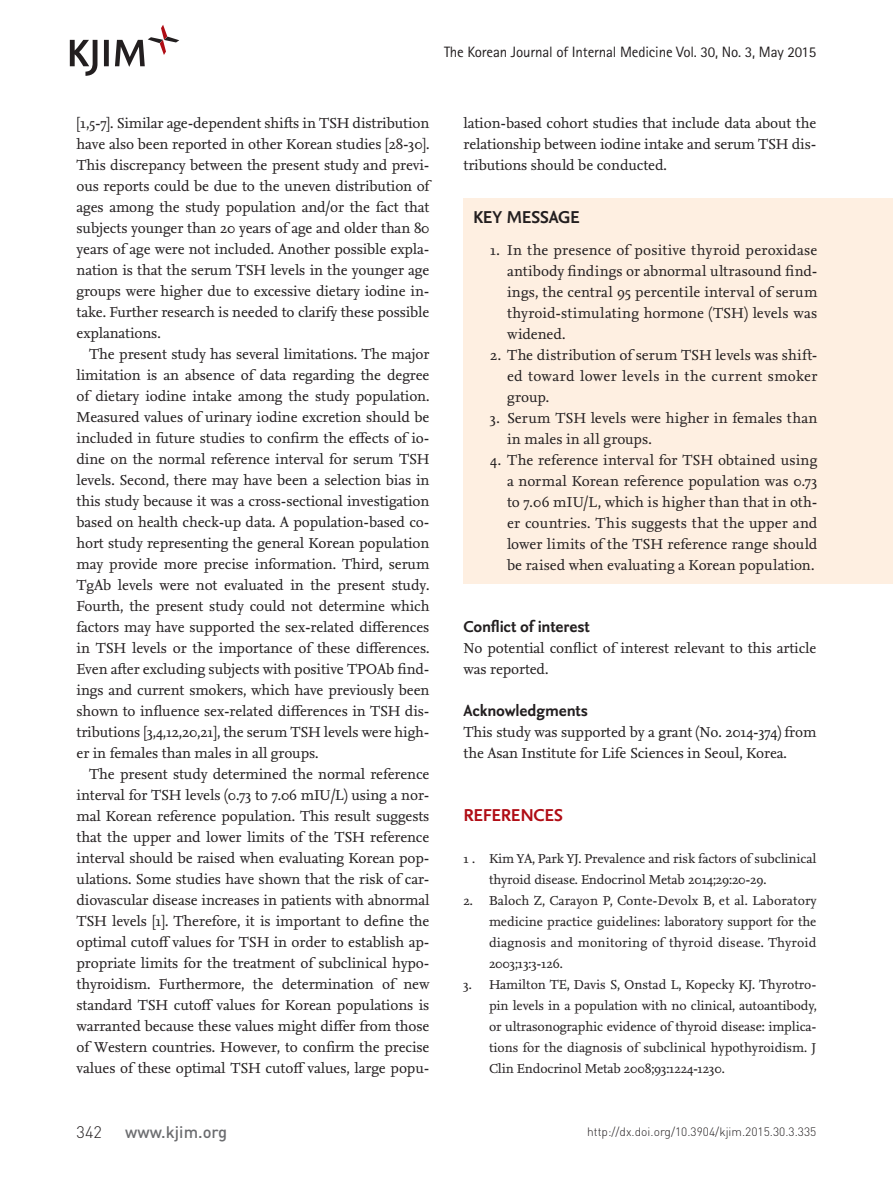
<style>
.page{position:relative;width:893px;height:1191px;background:#fff}
.page>*{position:absolute;margin:0;border:0;box-sizing:border-box;transform-origin:0 0}
.t1{font:700 18px "Nexus Sans";letter-spacing:-.025em;color:#b00d15}
.t2{font:700 18px "Nexus Sans";letter-spacing:-.02em;color:#231f20}
.t3{font:700 16.5px "Nexus Sans";letter-spacing:-.01em;color:#231f20}
.t4{font:500 16.5px "DIN Pro";color:#6c6d70}
.t5{font:300 16.5px "DIN Pro";color:#231f20}
.t6{font:15px/21px "Nexus Serif";letter-spacing:-.01em;color:#231f20;text-align:justify}
.t7{font:15px "Rotis Sans Serif Std";letter-spacing:-.01em;color:#231f20}
.t8{font:13.5px/21px "Nexus Serif";letter-spacing:-.01em;color:#231f20;text-align:justify}
.t9{font:300 12px "DIN Pro";color:#231f20}
</style>
<div class="page">
<svg style="left:70px;top:25px;width:109px;height:51px"></svg>
<div style="left:463px;top:199px;width:430px;height:385px;background:#feefe1"></div>
<p class="t7" style="left:444px;top:43px;width:374px">The Korean Journal of Internal Medicine Vol. 30, No. 3, May 2015</p>
<p class="t6" style="left:77px;top:112px;width:354px">[1,5-7]. Similar age-dependent shifts in TSH distribution have also been reported in other Korean studies [28-30].<br>This discrepancy between the present study and previ&shy;ous reports could be due to the uneven distribution of ages among the study population and/or the fact that subjects younger than 20 years of age and older than 80 years of age were not included. Another possible expla&shy;nation is that the serum TSH levels in the younger age groups were higher due to excessive dietary iodine in&shy;take. Further research is needed to clarify these possible explanations.</p>
<p class="t6" style="left:77px;top:343px;width:354px;text-align:left;text-indent:13px">The present study has several limitations. The major limitation is an absence of data regarding the degree of dietary iodine intake among the study population.<br>Measured values of urinary iodine excretion should be included in future studies to confirm the effects of io&shy;dine on the normal reference interval for serum TSH levels. Second, there may have been a selection bias in this study because it was a cross-sectional investigation based on health check-up data. A population-based co&shy;hort study representing the general Korean population may provide more precise information. Third, serum TgAb levels were not evaluated in the present study.<br>Fourth, the present study could not determine which factors may have supported the sex-related differences in TSH levels or the importance of these differences.<br>Even after excluding subjects with positive TPOAb find&shy;ings and current smokers, which have previously been shown to influence sex-related differences in TSH dis&shy;tributions [3,4,12,20,21], the serum TSH levels were high&shy;er in females than males in all groups.</p>
<p class="t6" style="left:77px;top:763px;width:354px;text-indent:13px">The present study determined the normal reference interval for TSH levels (0.73 to 7.06 mIU/L) using a nor&shy;mal Korean reference population. This result suggests that the upper and lower limits of the TSH reference interval should be raised when evaluating Korean pop&shy;ulations. Some studies have shown that the risk of car&shy;diovascular disease increases in patients with abnormal TSH levels [1]. Therefore, it is important to define the optimal cutoff values for TSH in order to establish ap&shy;propriate limits for the treatment of subclinical hypo&shy;thyroidism. Furthermore, the determination of new standard TSH cutoff values for Korean populations is warranted because these values might differ from those of Western countries. However, to confirm the precise values of these optimal TSH cutoff values, large popu-</p>
<p class="t5" style="left:77px;top:1120px;width:27px">342</p>
<p class="t4" style="left:125px;top:1120px;width:104px">www.kjim.org</p>
<p class="t6" style="left:463px;top:112px;width:354px">lation-based cohort studies that include data about the relationship between iodine intake and serum TSH dis&shy;tributions should be conducted.</p>
<p class="t2" style="left:473px;top:206px;width:108px">KEY MESSAGE</p>
<p class="t6" style="left:507px;top:239px;width:312px;text-indent:-17px">1. In the presence of positive thyroid peroxidase antibody findings or abnormal ultrasound find&shy;ings, the central 95 percentile interval of serum thyroid-stimulating hormone (TSH) levels was widened.</p>
<p class="t6" style="left:507px;top:344px;width:312px;text-indent:-17px">2. The distribution of serum TSH levels was shift&shy;ed toward lower levels in the current smoker group.</p>
<p class="t6" style="left:507px;top:407px;width:312px;text-indent:-17px">3. Serum TSH levels were higher in females than in males in all groups.</p>
<p class="t6" style="left:507px;top:449px;width:312px;text-indent:-17px">4. The reference interval for TSH obtained using a normal Korean reference population was 0.73 to 7.06 mIU/L, which is higher than that in oth&shy;er countries. This suggests that the upper and lower limits of the TSH reference range should be raised when evaluating a Korean population.</p>
<p class="t3" style="left:463px;top:616px;width:128px">Conflict of interest</p>
<p class="t6" style="left:463px;top:637px;width:354px">No potential conflict of interest relevant to this article was reported.</p>
<p class="t3" style="left:463px;top:700px;width:126px">Acknowledgments</p>
<p class="t6" style="left:463px;top:721px;width:354px">This study was supported by a grant (No. 2014-374) from the Asan Institute for Life Sciences in Seoul, Korea.</p>
<p class="t1" style="left:463px;top:803px;width:101px">REFERENCES</p>
<p class="t8" style="left:489px;top:847px;width:329px;text-indent:-26px">1 . Kim YA, Park YJ. Prevalence and risk factors of subclinical thyroid disease. Endocrinol Metab 2014;29:20-29.</p>
<p class="t8" style="left:489px;top:889px;width:329px;text-indent:-26px">2. Baloch Z, Carayon P, Conte-Devolx B, et al. Laboratory medicine practice guidelines: laboratory support for the diagnosis and monitoring of thyroid disease. Thyroid 2003;13:3-126.</p>
<p class="t8" style="left:489px;top:973px;width:329px;text-indent:-26px">3. Hamilton TE, Davis S, Onstad L, Kopecky KJ. Thyrotro&shy;pin levels in a population with no clinical, autoantibody, or ultrasonographic evidence of thyroid disease: implica&shy;tions for the diagnosis of subclinical hypothyroidism. J Clin Endocrinol Metab 2008;93:1224-1230.</p>
<p class="t9" style="left:587px;top:1123px;width:231px">http://dx.doi.org/10.3904/kjim.2015.30.3.335</p>
</div>
